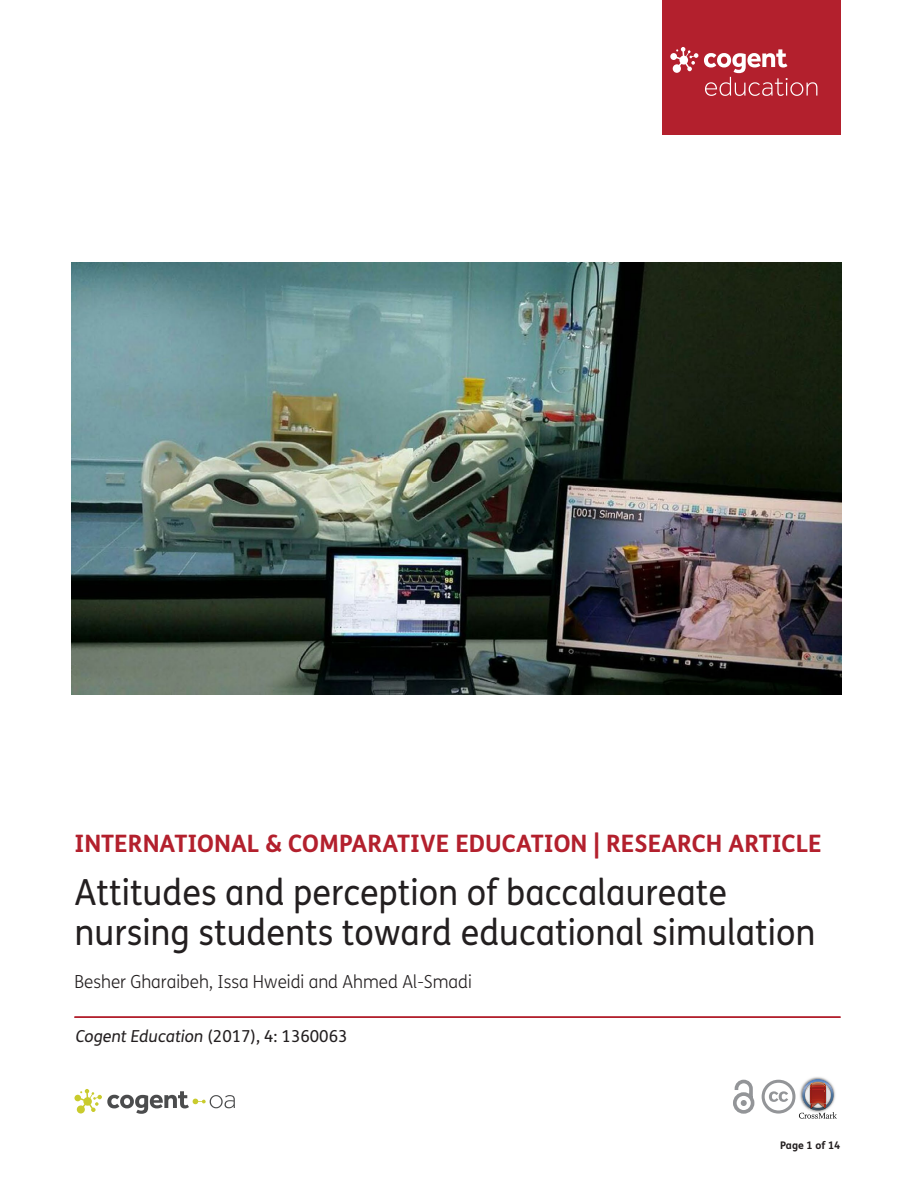
<style>
.page{position:relative;width:915px;height:1191px;background:#fff}
.page>*{position:absolute;margin:0;border:0;box-sizing:border-box;transform-origin:0 0}
.t1{font:36px/40.5px "FS Me Pro";color:#231f20;scale:.95 1}
.t2{font:700 24px "FS Me Pro";color:#b3202d}
.t3{font:300 18px "FS Me Pro";color:#231f20;scale:.95 1}
.t4{font:16.5px "FS Me Pro";color:#231f20}
.t5{font:700 10.5px "FS Me Pro";color:#231f20}
.s1{font-style:italic}
</style>
<div class="page">
<div style="left:661px;top:0;width:179px;height:134px;background:#b3202d"></div>
<svg style="left:670px;top:47px;width:147px;height:49px"></svg>
<svg style="left:733px;top:1079px;width:21px;height:34px"></svg>
<hr style="left:74px;top:1016px;width:766px;height:2px;background:#b3202d">
<img style="left:810px;top:1077px;width:15px;height:2px">
<svg style="left:761px;top:1079px;width:75px;height:39px"></svg>
<img style="left:71px;top:262px;width:770px;height:432px">
<svg style="left:74px;top:1089px;width:161px;height:24px"></svg>
<p class="t2" style="left:74px;top:824px;width:748px">INTERNATIONAL &amp; COMPARATIVE EDUCATION | RESEARCH ARTICLE</p>
<p class="t1" style="left:74px;top:871px;width:781px">Attitudes and perception of baccalaureate nursing students toward educational simulation</p>
<p class="t3" style="left:74px;top:969px;width:419px">Besher Gharaibeh, Issa Hweidi and Ahmed Al-Smadi</p>
<p class="t4" style="left:76px;top:1025px;width:273px"><span class="s1">Cogent Education</span> (2017), 4: 1360063</p>
<p class="t5" style="left:780px;top:1137px;width:62px">Page 1 of 14</p>
</div>
